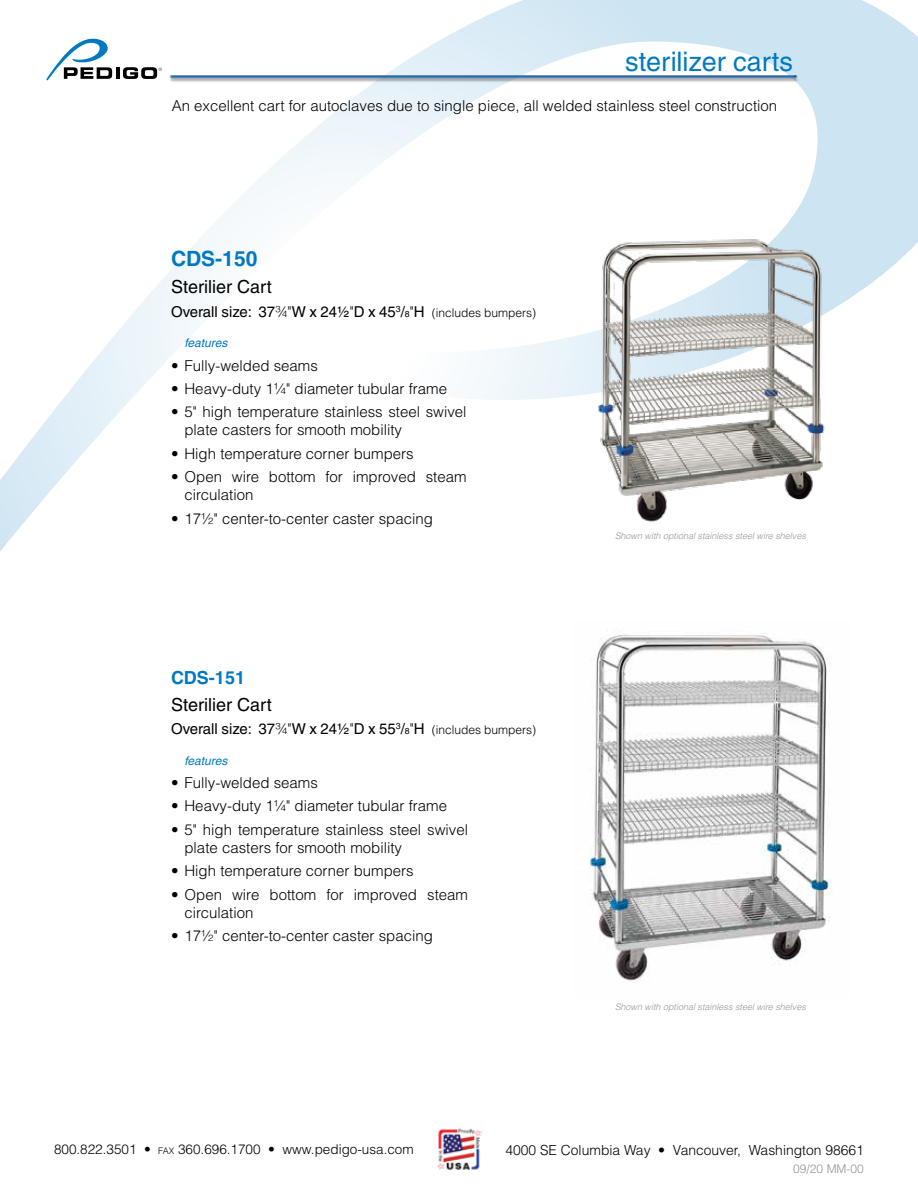
<style>
.page{position:relative;width:918px;height:1188px;background:#fff}
.page>*{position:absolute;margin:0;border:0;box-sizing:border-box;transform-origin:0 0}
.t1{font:27px "Helvetica";color:#0079c1}
.t2{font:700 21px "Helvetica";color:#0079c1}
.t3{font:18px "Helvetica";color:#000}
.t4{font:700 18px "Helvetica";color:#0079c1}
.t5{font:300 15px/18px "Helvetica";color:#000}
.t6{font:15px "Helvetica";color:#000}
.t7{font:300 13.8px "Helvetica";color:#000}
.t8{font:300 13.5px "Helvetica";color:#000}
.t9{font:italic 12px "Helvetica";color:#0079c1}
.t10{font:300 12px "Helvetica";color:#939598}
.t11{font:italic 300 9px "Helvetica";color:#939598}
.s1{font-weight:300}
.s2{font-size:8.7px}
.s3{font-weight:300;font-size:12px}
.s4{font-size:9px}
</style>
<div class="page">
<svg style="left:0;top:0;width:918px;height:552px"></svg>
<svg style="left:46px;top:38px;width:116px;height:43px"></svg>
<img style="left:437px;top:1128px;width:44px;height:42px">
<img style="left:160px;top:68px;width:648px;height:20px">
<img style="left:594px;top:232px;width:235px;height:292px">
<img style="left:589px;top:633px;width:243px;height:350px">
<h1 class="t1" style="left:625px;top:46px;width:169px">sterilizer carts</h1>
<p class="t5" style="left:172px;top:97px;width:607px">An excellent cart for autoclaves due to single piece, all welded stainless steel construction</p>
<h2 class="t2" style="left:171px;top:246px;width:88px">CDS-150</h2>
<p class="t3" style="left:171px;top:276px;width:102px">Sterilier Cart</p>
<p class="t6" style="left:171px;top:303px;width:367px">Overall size: 37<span class="s1">¾"</span>W x 24½<span class="s1">"</span>D x 45<sup>3</sup>/<span class="s2">8</span><span class="s1">"</span>H <span class="s3">(includes bumpers)</span></p>
<p class="t9" style="left:184px;top:336px;width:44px">features</p>
<p class="t5" style="left:171px;top:356px;width:148px">• Fully-welded seams</p>
<p class="t5" style="left:171px;top:380px;width:278px">• Heavy-duty 1¼" diameter tubular frame</p>
<p class="t5" style="left:184px;top:403px;width:284px;text-indent:-14px">• 5" high temperature stainless steel swivel plate casters for smooth mobility</p>
<p class="t5" style="left:171px;top:444px;width:244px">• High temperature corner bumpers</p>
<p class="t5" style="left:184px;top:468px;width:284px;text-indent:-14px">• Open wire bottom for improved steam circulation</p>
<p class="t5" style="left:171px;top:509px;width:263px">• 17½" center-to-center caster spacing</p>
<p class="t4" style="left:171px;top:666px;width:76px">CDS-151</p>
<p class="t3" style="left:171px;top:694px;width:102px">Sterilier Cart</p>
<p class="t6" style="left:171px;top:720px;width:367px">Overall size: 37<span class="s1">¾"</span>W x 24½<span class="s1">"</span>D x 55<sup>3</sup>/<span class="s2">8</span><span class="s1">"</span>H <span class="s3">(includes bumpers)</span></p>
<p class="t9" style="left:184px;top:753px;width:44px">features</p>
<p class="t5" style="left:171px;top:773px;width:148px">• Fully-welded seams</p>
<p class="t5" style="left:171px;top:797px;width:278px">• Heavy-duty 1¼" diameter tubular frame</p>
<p class="t5" style="left:184px;top:820px;width:285px;text-indent:-14px">• 5" high temperature stainless steel swivel plate casters for smooth mobility</p>
<p class="t5" style="left:171px;top:862px;width:244px">• High temperature corner bumpers</p>
<p class="t5" style="left:184px;top:885px;width:285px;text-indent:-14px">• Open wire bottom for improved steam circulation</p>
<p class="t5" style="left:171px;top:926px;width:263px">• 17½" center-to-center caster spacing</p>
<p class="t11" style="left:615px;top:530px;width:192px">Shown with optional stainless steel wire shelves</p>
<p class="t11" style="left:615px;top:1001px;width:192px">Shown with optional stainless steel wire shelves</p>
<p class="t8" style="left:54px;top:1141px;width:361px">800.822.3501 • <span class="s4">FAX</span> 360.696.1700 • www.pedigo-usa.com</p>
<p class="t7" style="left:505px;top:1141px;width:360px">4000 SE Columbia Way • Vancouver, Washington 98661</p>
<p class="t10" style="left:793px;top:1162px;width:72px">09/20 MM-00</p>
</div>
